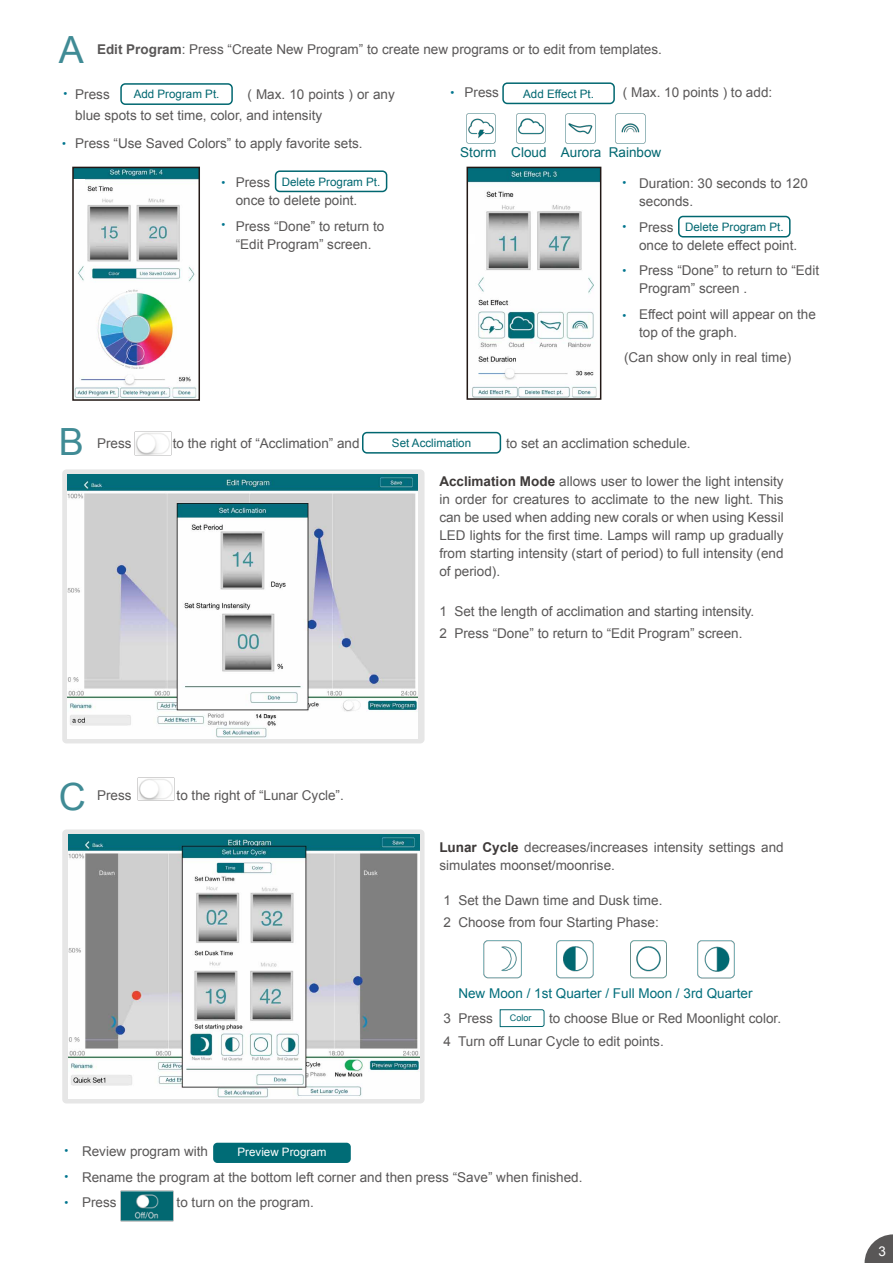
<style>
.page{position:relative;width:893px;height:1263px;background:#fff}
.page>*{position:absolute;margin:0;border:0;box-sizing:border-box;transform-origin:0 0}
.t1{font:37.5px "Arial";color:#408b95}
.t2{font:300 31.5px/44px "Adobe Ming Std";color:#00758e}
.t3{font:13.5px/18px "Arial";color:#595757}
.t4{font:13.5px "Arial";color:#006d7a}
.t5{font:13.5px "Arial";color:#006770}
.t6{font:13.5px "Arial";color:#fff}
.t7{font:11.55px "Arial";color:#006770}
.t8{font:11.55px "Arial";color:#fff}
.t9{font:9px "Arial";color:#006770}
.s1{font-weight:700}
.s2{font-weight:700;color:#3e3a39}
</style>
<div class="page">
<div style="left:62px;top:469px;width:362px;height:274px;background:#e6e6e6;border-radius:4px"></div>
<div style="left:62px;top:829px;width:362px;height:274px;background:linear-gradient(to right,#e6e6e6,#e6e6e6);border-radius:4px"></div>
<img style="left:135px;top:433px;width:35px;height:22px">
<img style="left:466px;top:114px;width:30px;height:29px">
<img style="left:616px;top:114px;width:29px;height:29px">
<img style="left:516px;top:114px;width:30px;height:29px">
<img style="left:566px;top:114px;width:29px;height:29px">
<img style="left:138px;top:777px;width:36px;height:24px">
<img style="left:698px;top:941px;width:37px;height:38px">
<img style="left:484px;top:941px;width:37px;height:38px">
<img style="left:557px;top:941px;width:37px;height:38px">
<img style="left:630px;top:941px;width:37px;height:38px">
<img style="left:121px;top:1190px;width:53px;height:31px">
<div style="left:213px;top:1143px;width:138px;height:20px;background:#006c76;border-radius:4px"></div>
<svg style="left:499px;top:1009px;width:46px;height:18px"></svg>
<div style="left:362px;top:432px;width:139px;height:22px;border:2px solid #006770;border-radius:4px"></div>
<div style="left:502px;top:82px;width:113px;height:22px;border:2px solid #006770;border-radius:4px"></div>
<div style="left:120px;top:83px;width:113px;height:22px;border:2px solid #006770;border-radius:4px"></div>
<div style="left:275px;top:170px;width:112px;height:22px;border:2px solid #006770;border-radius:4px"></div>
<div style="left:678px;top:216px;width:113px;height:21px;border:2px solid #006770;border-radius:4px"></div>
<img style="left:75px;top:170px;width:122px;height:228px">
<div style="left:73px;top:179px;width:12px;height:10px;background:#fff"></div>
<div style="left:72px;top:167px;width:128px;height:234px;border:2px solid #221815"></div>
<img style="left:469px;top:170px;width:129px;height:227px">
<div style="left:467px;top:234px;width:8px;height:10px;background:#fff"></div>
<div style="left:466px;top:167px;width:135px;height:233px;border:2px solid #221815"></div>
<img style="left:68px;top:835px;width:351px;height:263px">
<img style="left:67px;top:475px;width:351px;height:263px">
<svg style="left:865px;top:1234px;width:28px;height:29px"></svg>
<h1 class="t1" style="left:59px;top:25px;width:27px">A</h1>
<p class="t3" style="left:97px;top:41px;width:566px"><span class="s1">Edit Program</span>: Press “Create New Program” to create new programs or to edit from templates.</p>
<h2 class="t2" style="left:60px;top:58px;width:11px;line-height:50.2px">. .</h2>
<h2 class="t2" style="left:449px;top:60px;width:9px">.</h2>
<p class="t3" style="left:465px;top:83px;width:36px">Press</p>
<p class="t3" style="left:623px;top:83px;width:151px">( Max. 10 points ) to add:</p>
<p class="t3" style="left:75px;top:84px;width:321px;line-height:21px;text-indent:172px">( Max. 10 points ) or any blue spots to set time, color, and intensity</p>
<p class="t3" style="left:75px;top:135px;width:289px">Press “Use Saved Colors” to apply favorite sets.</p>
<p class="t7" style="left:134px;top:87px;width:87px">Add Program Pt.</p>
<p class="t7" style="left:523px;top:86px;width:72px">Add Effect Pt.</p>
<p class="t3" style="left:75px;top:85px;width:36px">Press</p>
<p class="t5" style="left:460px;top:143px;width:203px">Storm Cloud Aurora Rainbow</p>
<h2 class="t2" style="left:219px;top:150px;width:9px;line-height:42.8px">. .</h2>
<p class="t7" style="left:282px;top:174px;width:100px">Delete Program Pt.</p>
<p class="t3" style="left:236px;top:173px;width:123px">Press<br>once to delete point.</p>
<p class="t3" style="left:236px;top:217px;width:150px">Press “Done” to return to “Edit Program” screen.</p>
<p class="t3" style="left:639px;top:174px;width:170px">Duration: 30 seconds to 120 seconds.</p>
<p class="t3" style="left:639px;top:218px;width:160px">Press<br>once to delete effect point.</p>
<p class="t3" style="left:639px;top:261px;width:182px">Press “Done” to return to “Edit<br>Program” screen .</p>
<p class="t3" style="left:639px;top:305px;width:178px">Effect point will appear on the top of the graph.</p>
<p class="t3" style="left:624px;top:348px;width:169px">(Can show only in real time)</p>
<h2 class="t2" style="left:621px;top:150px;width:9px;text-align:justify">. . . .</h2>
<p class="t7" style="left:685px;top:219px;width:100px">Delete Program Pt.</p>
<h1 class="t1" style="left:59px;top:417px;width:27px">B</h1>
<p class="t3" style="left:97px;top:434px;width:36px">Press</p>
<p class="t3" style="left:173px;top:434px;width:188px">to the right of “Acclimation” and</p>
<p class="t3" style="left:506px;top:434px;width:186px">to set an acclimation schedule.</p>
<p class="t7" style="left:392px;top:436px;width:81px">Set Acclimation</p>
<p class="t3" style="left:439px;top:472px;width:346px;text-align:justify"><span class="s2">Acclimation Mode</span> allows user to lower the light intensity in order for creatures to acclimate to the new light. This can be used when adding new corals or when using Kessil LED lights for the first time. Lamps will ramp up gradually from starting intensity (start of period) to full intensity (end of period).</p>
<p class="t3" style="left:439px;top:600px;width:316px;line-height:22.5px">1 Set the length of acclimation and starting intensity.<br>2 Press “Done” to return to “Edit Program” screen.</p>
<h1 class="t1" style="left:59px;top:772px;width:29px">C</h1>
<p class="t3" style="left:97px;top:786px;width:36px">Press</p>
<p class="t3" style="left:177px;top:786px;width:169px">to the right of “Lunar Cycle”.</p>
<p class="t3" style="left:439px;top:839px;width:346px"><span class="s2">Lunar Cycle</span> decreases/increases intensity settings and simulates moonset/moonrise.</p>
<p class="t3" style="left:443px;top:889px;width:221px;line-height:22.5px">1 Set the Dawn time and Dusk time.<br>2 Choose from four Starting Phase:</p>
<p class="t4" style="left:458px;top:984px;width:296px">New Moon / 1st Quarter / Full Moon / 3rd Quarter</p>
<p class="t3" style="left:443px;top:1009px;width:51px">3 Press</p>
<p class="t3" style="left:443px;top:1007px;width:339px;line-height:22.5px;text-indent:106px">to choose Blue or Red Moonlight color.<br>4 Turn off Lunar Cycle to edit points.</p>
<p class="t9" style="left:510px;top:1012px;width:23px">Color</p>
<h2 class="t2" style="left:63px;top:1126px;width:9px;line-height:25.8px;text-align:justify">. . .</h2>
<p class="t3" style="left:82px;top:1139px;width:502px;line-height:25.5px">Review program with<br>Rename the program at the bottom left corner and then press “Save” when finished.<br>Press</p>
<p class="t8" style="left:237px;top:1144px;width:90px">Preview Program</p>
<p class="t3" style="left:177px;top:1193px;width:139px">to turn on the program.</p>
<p class="t6" style="left:878px;top:1242px;width:9px">3</p>
</div>
